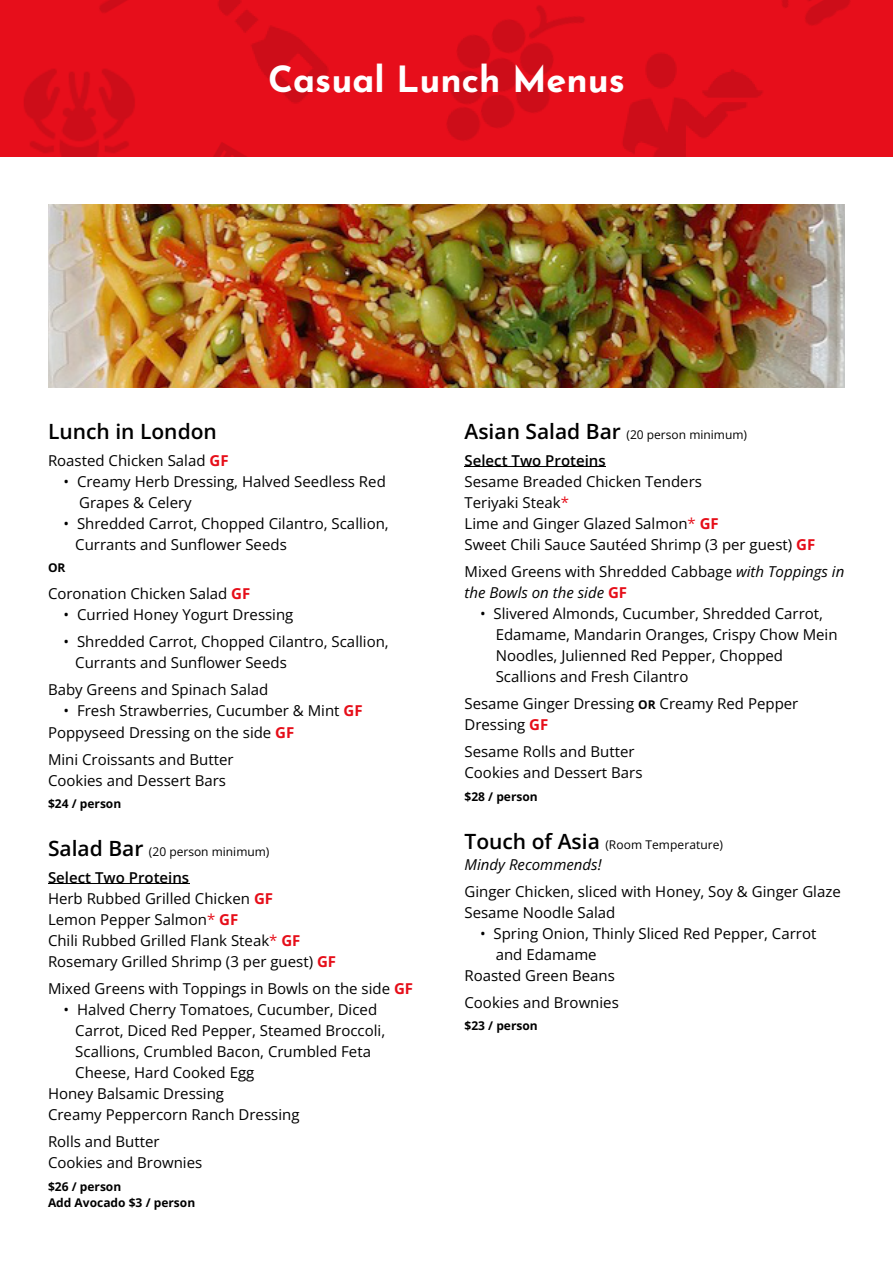
<style>
.page{position:relative;width:893px;height:1263px;background:#fff}
.page>*{position:absolute;margin:0;border:0;box-sizing:border-box;transform-origin:0 0}
.t1{font:700 36px "Josefin Sans";color:#fff}
.t2{font:600 21px "Open Sans";color:#000}
.t3{font:15px/21px "Open Sans";color:#000}
.t4{font:italic 15px/21px "Open Sans";color:#000}
.t5{font:600 15px "Open Sans";color:#000}
.t6{font:12px "Open Sans";color:#000}
.t7{font:700 12px/16.5px "Open Sans";color:#000}
.s1{font-weight:700;color:#e60e19}
.s2{font-weight:600;font-size:21px}
.s3{font-weight:600}
.s4{color:#e60e19}
.s5{font-style:normal}
.s6{font-weight:700;font-style:normal;color:#e60e19}
.s7{font-weight:700;font-size:12px}
</style>
<div class="page">
<img style="left:0;top:0;width:892px;height:156px">
<hr style="left:48px;top:884px;width:141px;height:1px;background:#000">
<hr style="left:464px;top:467px;width:141px;height:1px;background:#000">
<img style="left:48px;top:204px;width:796px;height:183px">
<h1 class="t1" style="left:268px;top:65px;width:358px">Casual Lunch Menus</h1>
<h2 class="t2" style="left:48px;top:416px;width:170px">Lunch in London</h2>
<p class="t3" style="left:48px;top:450px;width:182px">Roasted Chicken Salad <span class="s1">GF</span></p>
<p class="t3" style="left:79px;top:471px;width:308px;text-indent:-16px">• Creamy Herb Dressing, Halved Seedless Red<br>Grapes &amp; Celery</p>
<p class="t3" style="left:75px;top:513px;width:315px;text-indent:-12px">• Shredded Carrot, Chopped Cilantro, Scallion,<br>Currants and Sunflower Seeds</p>
<p class="t7" style="left:48px;top:560px;width:19px">OR</p>
<p class="t3" style="left:48px;top:583px;width:204px">Coronation Chicken Salad <span class="s1">GF</span></p>
<p class="t3" style="left:64px;top:604px;width:231px">• Curried Honey Yogurt Dressing</p>
<p class="t3" style="left:75px;top:631px;width:315px;text-indent:-12px">• Shredded Carrot, Chopped Cilantro, Scallion,<br>Currants and Sunflower Seeds</p>
<p class="t3" style="left:48px;top:679px;width:222px">Baby Greens and Spinach Salad</p>
<p class="t3" style="left:48px;top:700px;width:316px;text-indent:16px">• Fresh Strawberries, Cucumber &amp; Mint <span class="s1">GF<br></span>Poppyseed Dressing on the side <span class="s1">GF</span></p>
<p class="t3" style="left:48px;top:748px;width:187px">Mini Croissants and Butter<br>Cookies and Dessert Bars</p>
<p class="t7" style="left:48px;top:795px;width:75px">$24 / person</p>
<p class="t6" style="left:48px;top:843px;width:223px"><span class="s2">Salad Bar</span> (20 person minimum)</p>
<p class="t3" style="left:48px;top:867px;width:290px"><span class="s3">Select Two Proteins<br></span>Herb Rubbed Grilled Chicken <span class="s1">GF<br></span>Lemon Pepper Salmon<span class="s4">*</span> <span class="s1">GF<br></span>Chili Rubbed Grilled Flank Steak<span class="s4">*</span> <span class="s1">GF<br></span>Rosemary Grilled Shrimp (3 per guest) <span class="s1">GF</span></p>
<p class="t3" style="left:48px;top:978px;width:366px">Mixed Greens with Toppings in Bowls on the side <span class="s1">GF</span></p>
<p class="t3" style="left:64px;top:999px;width:315px">• Halved Cherry Tomatoes, Cucumber, Diced</p>
<p class="t3" style="left:75px;top:1020px;width:311px">Carrot, Diced Red Pepper, Steamed Broccoli,</p>
<p class="t3" style="left:75px;top:1041px;width:297px">Scallions, Crumbled Bacon, Crumbled Feta</p>
<p class="t3" style="left:75px;top:1062px;width:180px">Cheese, Hard Cooked Egg</p>
<p class="t3" style="left:48px;top:1083px;width:178px">Honey Balsamic Dressing</p>
<p class="t3" style="left:48px;top:1104px;width:253px">Creamy Peppercorn Ranch Dressing</p>
<p class="t3" style="left:48px;top:1131px;width:156px">Rolls and Butter<br>Cookies and Brownies</p>
<p class="t7" style="left:48px;top:1178px;width:149px">$26 / person<br>Add Avocado $3 / person</p>
<p class="t6" style="left:464px;top:426px;width:284px"><span class="s2">Asian Salad Bar</span> (20 person minimum)</p>
<p class="t5" style="left:464px;top:450px;width:143px">Select Two Proteins</p>
<p class="t3" style="left:464px;top:471px;width:352px">Sesame Breaded Chicken Tenders<br>Teriyaki Steak<span class="s4">*<br></span>Lime and Ginger Glazed Salmon<span class="s4">*</span> <span class="s1">GF<br></span>Sweet Chili Sauce Sautéed Shrimp (3 per guest) <span class="s1">GF</span></p>
<p class="t4" style="left:464px;top:561px;width:381px"><span class="s5">Mixed Greens with Shredded Cabbage</span> with Toppings in the Bowls on the side <span class="s6">GF</span></p>
<p class="t3" style="left:495px;top:603px;width:343px;text-indent:-16px">• Slivered Almonds, Cucumber, Shredded Carrot, Edamame, Mandarin Oranges, Crispy Chow Mein Noodles, Julienned Red Pepper, Chopped Scallions and Fresh Cilantro</p>
<p class="t3" style="left:464px;top:693px;width:335px">Sesame Ginger Dressing <span class="s7">OR</span> Creamy Red Pepper<br>Dressing <span class="s1">GF</span></p>
<p class="t3" style="left:464px;top:741px;width:179px">Sesame Rolls and Butter<br>Cookies and Dessert Bars</p>
<p class="t7" style="left:464px;top:788px;width:75px">$28 / person</p>
<p class="t6" style="left:464px;top:836px;width:260px"><span class="s2">Touch of Asia</span> (Room Temperature)</p>
<p class="t4" style="left:464px;top:853px;width:138px">Mindy Recommends!</p>
<p class="t3" style="left:464px;top:880px;width:378px">Ginger Chicken, sliced with Honey, Soy &amp; Ginger Glaze<br>Sesame Noodle Salad</p>
<p class="t3" style="left:480px;top:922px;width:338px">• Spring Onion, Thinly Sliced Red Pepper, Carrot</p>
<p class="t3" style="left:495px;top:943px;width:102px">and Edamame</p>
<p class="t3" style="left:464px;top:964px;width:152px">Roasted Green Beans</p>
<p class="t3" style="left:464px;top:991px;width:156px">Cookies and Brownies</p>
<p class="t7" style="left:464px;top:1017px;width:75px">$23 / person</p>
</div>
